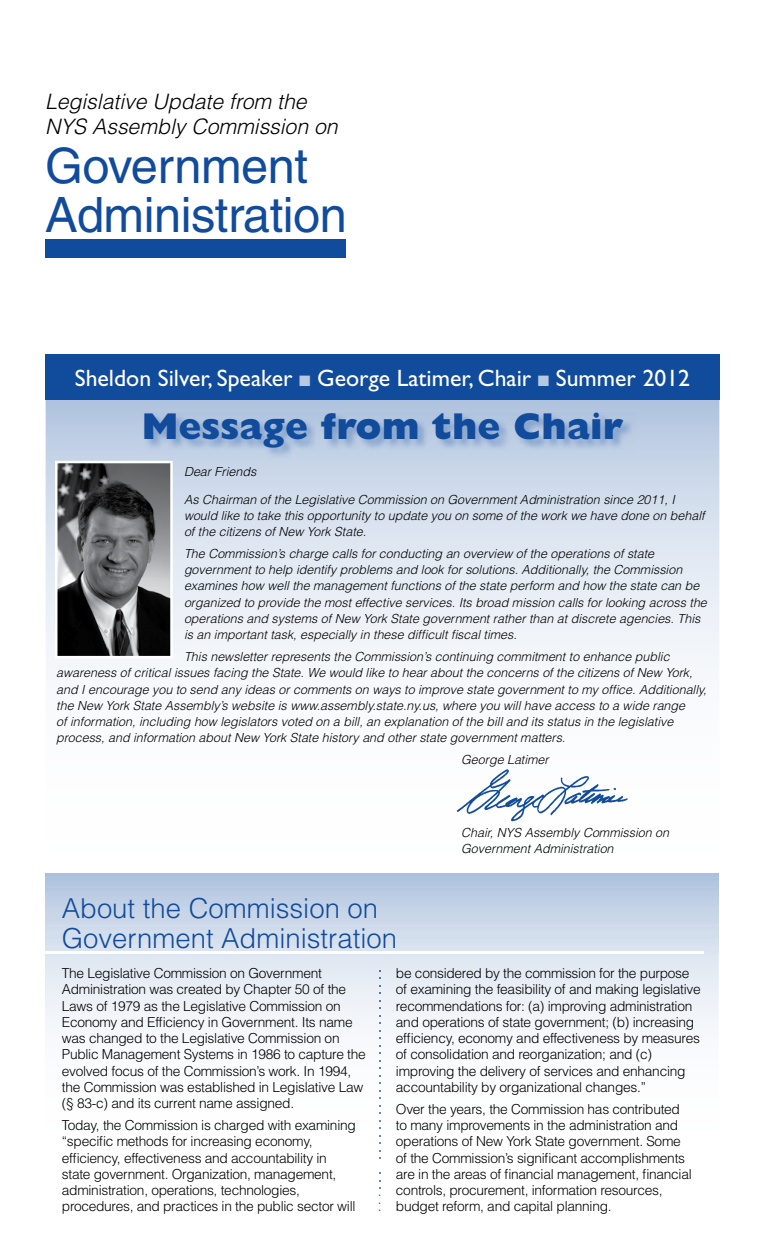
<style>
.page{position:relative;width:765px;height:1260px;background:#fff}
.page>*{position:absolute;margin:0;border:0;box-sizing:border-box;transform-origin:0 0}
.t1{font:48.75px/48.8px "Helvetica";letter-spacing:-.01em;color:#114b9c}
.t2{font:800 37.5px "Gill Sans";color:#114b9c}
.t3{font:300 27.5px/30px "Helvetica";color:#114b9c}
.t4{font:23.75px "Gill Sans";color:#fff}
.t5{font:italic 300 21.25px/25px "Helvetica";color:#000}
.t6{font:300 13.75px/16.2px "Helvetica";letter-spacing:-.02em;color:#000}
.t7{font:italic 300 12.5px/16.2px "Helvetica";color:#000}
.s1{color:#b7c9e1}
</style>
<div class="page">
<svg style="left:46px;top:400px;width:673px;height:474px"></svg>
<img style="left:144px;top:412px;width:491px;height:47px">
<div style="left:45px;top:354px;width:675px;height:46px;background:#114b9c"></div>
<div style="left:45px;top:239px;width:301px;height:19px;background:#114b9c"></div>
<svg style="left:55px;top:461px;width:118px;height:197px;background:#616264"></svg>
<svg style="left:45px;top:874px;width:674px;height:156px"></svg>
<img style="left:46px;top:874px;width:673px;height:80px">
<hr style="left:41px;top:952px;width:663px;height:2px;background:#fff">
<img style="left:452px;top:766px;width:179px;height:58px">
<h3 class="t5" style="left:45px;top:89px;width:294px">Legislative Update from the<br>NYS Assembly Commission on</h3>
<h1 class="t1" style="left:45px;top:142px;width:304px">Government<br>Administration</h1>
<h3 class="t4" style="left:75px;top:364px;width:617px">Sheldon Silver, Speaker <span class="s1">■</span> George Latimer, Chair <span class="s1">■</span> Summer 2012</h3>
<h2 class="t2" style="left:142px;top:404px;width:483px">Message from the Chair</h2>
<p class="t7" style="left:184px;top:463px;width:74px">Dear Friends</p>
<p class="t7" style="left:184px;top:491px;width:522px">As Chairman of the Legislative Commission on Government Administration since 2011, I would like to take this opportunity to update you on some of the work we have done on behalf of the citizens of New York State.</p>
<p class="t7" style="left:184px;top:545px;width:524px">The Commission’s charge calls for conducting an overview of the operations of state government to help identify problems and look for solutions. Additionally, the Commission examines how well the management functions of the state perform and how the state can be organized to provide the most effective services. Its broad mission calls for looking across the operations and systems of New York State government rather than at discrete agencies. This is an important task, especially in these difficult fiscal times.</p>
<p class="t7" style="left:56px;top:648px;width:652px;text-indent:128px">This newsletter represents the Commission’s continuing commitment to enhance public awareness of critical issues facing the State. We would like to hear about the concerns of the citizens of New York, and I encourage you to send any ideas or comments on ways to improve state government to my office. Additionally, the New York State Assembly’s website is www.assembly.state.ny.us, where you will have access to a wide range<br>of information, including how legislators voted on a bill, an explanation of the bill and its status in the legislative process, and information about New York State history and other state government matters.</p>
<p class="t7" style="left:461px;top:752px;width:89px">George Latimer</p>
<p class="t7" style="left:461px;top:824px;width:209px">Chair, NYS Assembly Commission on<br>Government Administration</p>
<h3 class="t3" style="left:62px;top:893px;width:337px">About the Commission on<br>Government Administration</h3>
<p class="t6" style="left:62px;top:965px;width:305px">The Legislative Commission on Government Administration was created by Chapter 50 of the Laws of 1979 as the Legislative Commission on Economy and Efficiency in Government. Its name was changed to the Legislative Commission on Public Management Systems in 1986 to capture the evolved focus of the Commission’s work. In 1994, the Commission was established in Legislative Law (§ 83-c) and its current name assigned.</p>
<p class="t6" style="left:62px;top:1117px;width:296px">Today, the Commission is charged with examining “specific methods for increasing economy, efficiency, effectiveness and accountability in state government. Organization, management, administration, operations, technologies, procedures, and practices in the public sector will</p>
<p class="t6" style="left:396px;top:965px;width:306px">be considered by the commission for the purpose of examining the feasibility of and making legislative recommendations for: (a) improving administration and operations of state government; (b) increasing efficiency, economy and effectiveness by measures of consolidation and reorganization; and (c) improving the delivery of services and enhancing accountability by organizational changes.”</p>
<p class="t6" style="left:396px;top:1101px;width:297px">Over the years, the Commission has contributed to many improvements in the administration and operations of New York State government. Some of the Commission’s significant accomplishments are in the areas of financial management, financial controls, procurement, information resources, budget reform, and capital planning.</p>
</div>
